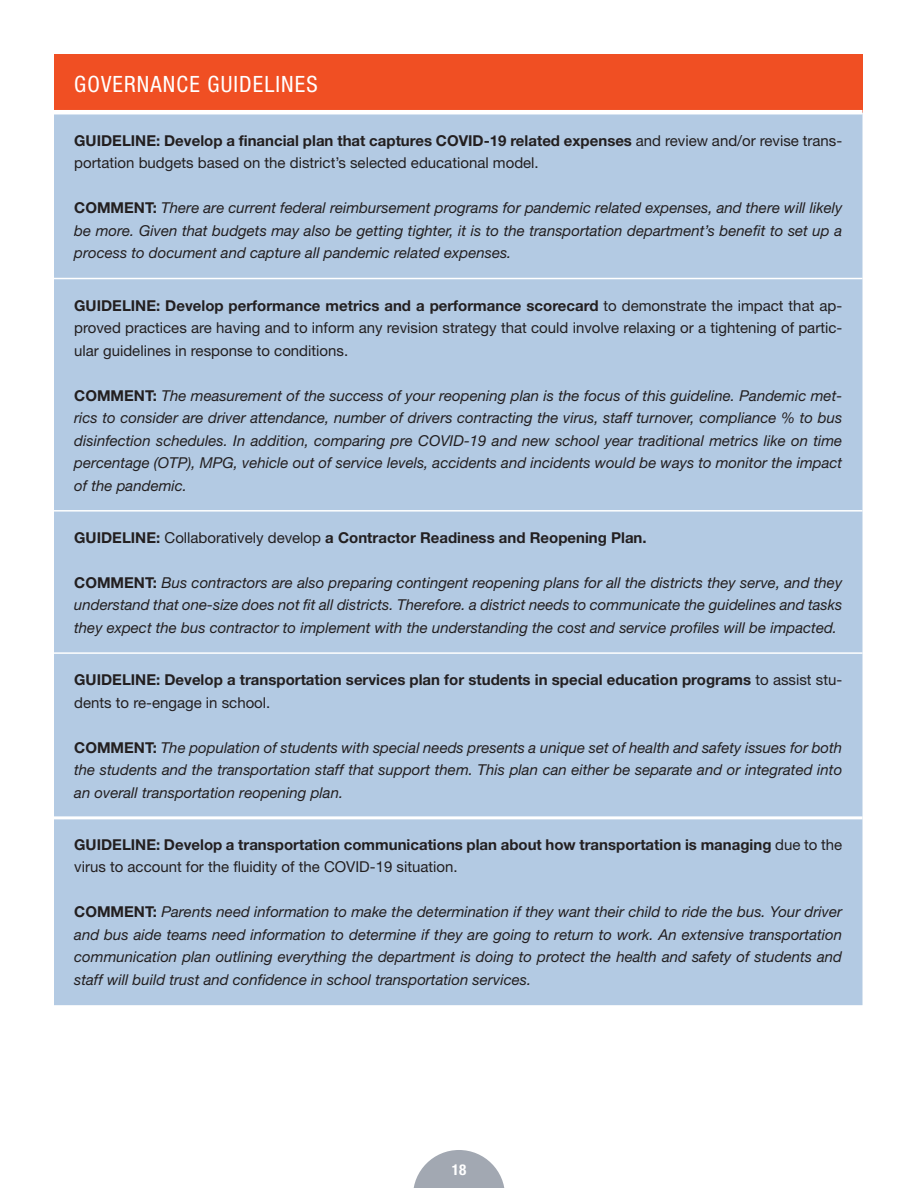
<style>
.page{position:relative;width:918px;height:1188px;background:#fff}
.page>*{position:absolute;margin:0;border:0;box-sizing:border-box;transform-origin:0 0}
.t1{font:condensed 22.5px "Helvetica Neue";letter-spacing:.05em;color:#fff}
.t2{font:italic 15px/22.5px "Helvetica Neue";color:#231f20;text-align:justify}
.t3{font:15px/22.5px "Helvetica Neue";color:#231f20}
.t4{font:700 15px/22.5px "Helvetica Neue";color:#231f20}
.t5{font:700 condensed 15px "Helvetica Neue";color:#fff}
.s1{font-weight:700}
.s2{font-weight:700;font-style:normal}
.s3{font-weight:400}
</style>
<div class="page">
<svg style="left:413px;top:1150px;width:92px;height:38px"></svg>
<div style="left:54px;top:54px;width:809px;height:58px;background:#f04f23"></div>
<div style="left:54px;top:114px;width:809px;height:891px;background:#b3cae3"></div>
<hr style="left:54px;top:278px;width:809px;height:1px;background:#fff">
<hr style="left:54px;top:510px;width:809px;height:2px;background:#fff">
<hr style="left:54px;top:652px;width:809px;height:2px;background:#fff">
<hr style="left:54px;top:816px;width:809px;height:3px;background:#fff">
<hr style="left:54px;top:110px;width:809px;height:4px;background:#fff">
<h1 class="t1" style="left:74px;top:76px;width:245px">GOVERNANCE GUIDELINES</h1>
<p class="t3" style="left:74px;top:131px;width:769px"><span class="s1">GUIDELINE: Develop a financial plan that captures COVID-19 related expenses</span> and review and/or revise trans&shy;portation budgets based on the district’s selected educational model.</p>
<p class="t2" style="left:74px;top:198px;width:770px"><span class="s2">COMMENT:</span> There are current federal reimbursement programs for pandemic related expenses, and there will likely be more. Given that budgets may also be getting tighter, it is to the transportation department’s benefit to set up a process to document and capture all pandemic related expenses.</p>
<p class="t3" style="left:74px;top:295px;width:769px;text-align:justify"><span class="s1">GUIDELINE: Develop performance metrics and a performance scorecard</span> to demonstrate the impact that ap&shy;proved practices are having and to inform any revision strategy that could involve relaxing or a tightening of partic&shy;ular guidelines in response to conditions.</p>
<p class="t2" style="left:74px;top:385px;width:770px"><span class="s2">COMMENT:</span> The measurement of the success of your reopening plan is the focus of this guideline. Pandemic met&shy;rics to consider are driver attendance, number of drivers contracting the virus, staff turnover, compliance % to bus disinfection schedules. In addition, comparing pre COVID-19 and new school year traditional metrics like on time percentage (OTP), MPG, vehicle out of service levels, accidents and incidents would be ways to monitor the impact of the pandemic.</p>
<p class="t4" style="left:74px;top:528px;width:574px">GUIDELINE: <span class="s3">Collaboratively develop</span> a Contractor Readiness and Reopening Plan.</p>
<p class="t2" style="left:74px;top:573px;width:770px"><span class="s2">COMMENT:</span> Bus contractors are also preparing contingent reopening plans for all the districts they serve, and they understand that one-size does not fit all districts. Therefore. a district needs to communicate the guidelines and tasks they expect the bus contractor to implement with the understanding the cost and service profiles will be impacted.</p>
<p class="t4" style="left:74px;top:670px;width:770px">GUIDELINE: Develop a transportation services plan for students in special education programs <span class="s3">to assist stu&shy;dents to re-engage in school.</span></p>
<p class="t2" style="left:74px;top:738px;width:770px"><span class="s2">COMMENT:</span> The population of students with special needs presents a unique set of health and safety issues for both the students and the transportation staff that support them. This plan can either be separate and or integrated into an overall transportation reopening plan.</p>
<p class="t4" style="left:74px;top:835px;width:769px">GUIDELINE: Develop a transportation communications plan about how transportation is managing <span class="s3">due to the virus to account for the fluidity of the COVID-19 situation.</span></p>
<p class="t2" style="left:74px;top:902px;width:769px"><span class="s2">COMMENT:</span> Parents need information to make the determination if they want their child to ride the bus. Your driver and bus aide teams need information to determine if they are going to return to work. An extensive transportation communication plan outlining everything the department is doing to protect the health and safety of students and staff will build trust and confidence in school transportation services.</p>
<p class="t5" style="left:452px;top:1164px;width:16px">18</p>
</div>
